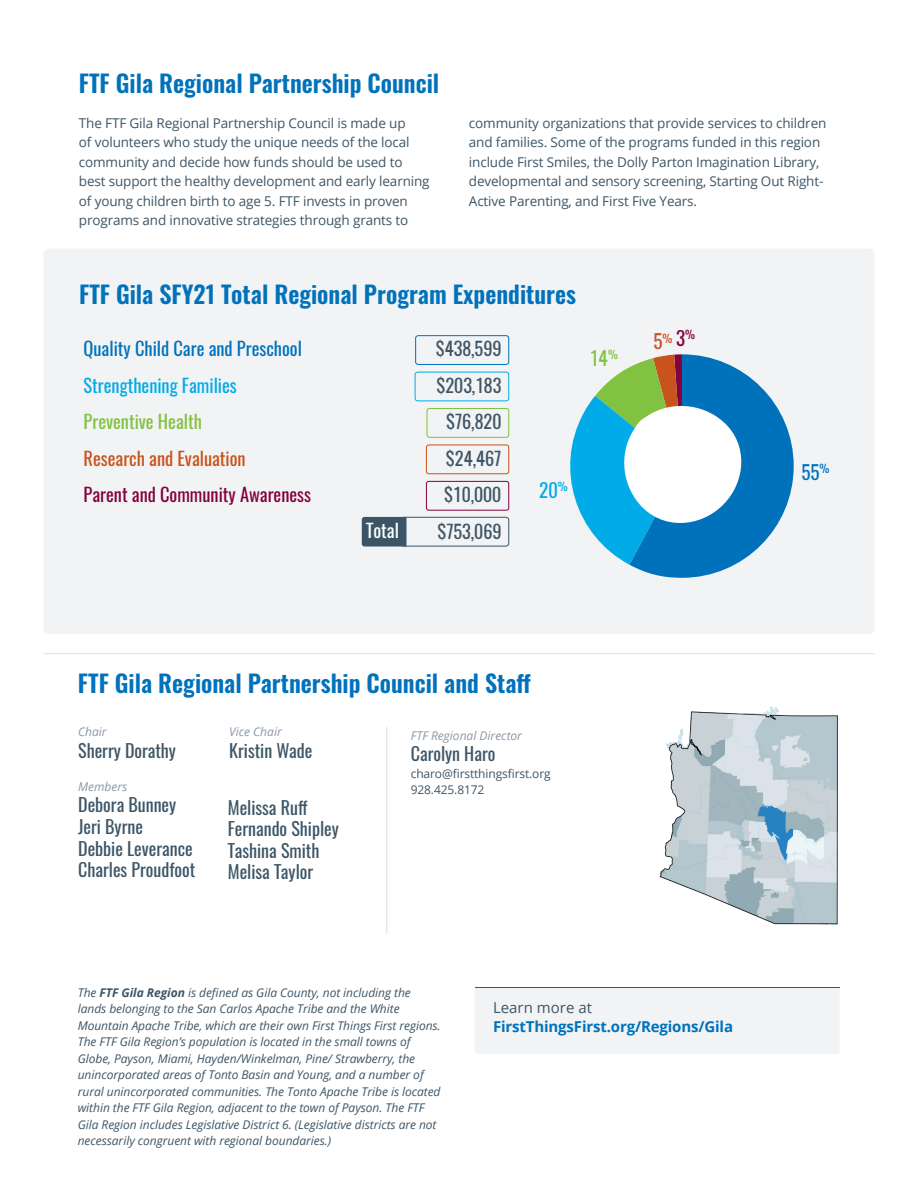
<style>
.page{position:relative;width:918px;height:1188px;background:#fff}
.page>*{position:absolute;margin:0;border:0;box-sizing:border-box;transform-origin:0 0}
.t1{font:600 24px "Oswald";color:#0072bc}
.t2{font:19.2px "Oswald";color:#00abe7}
.t3{font:19.2px "Oswald";color:#81c340}
.t4{font:19.2px "Oswald";color:#0072bc}
.t5{font:19.2px "Oswald";color:#c8531d}
.t6{font:19.2px "Oswald";color:#83013e}
.t7{font:18.45px "Oswald";color:#3d5567}
.t8{font:18.45px "Oswald";color:#0072bc}
.t9{font:18.45px "Oswald";color:#83013e}
.t10{font:18.45px "Oswald";color:#00abe7}
.t11{font:18.45px "Oswald";color:#c8531d}
.t12{font:18.45px "Oswald";color:#81c340}
.t13{font:18.45px "Oswald";color:#fff}
.t14{font:18px "Oswald";color:#3d5567}
.Article_Body_Copy{font:700 15px/19.5px "Open Sans";letter-spacing:-.01em;color:#0072bc}
.Body{font:13.5px/19.5px "Open Sans";letter-spacing:-.01em;color:#3d5567}
.Body-2{font:italic 12px/16.5px "Open Sans";letter-spacing:-.005em;color:#3d5567}
.t15{font:italic 12px "Open Sans";color:#8a98a7}
.Body-3{font:12px "Open Sans";letter-spacing:-.01em;color:#3d5567}
.s1{font-weight:700}
.s2{font-weight:400;color:#3d5567}
</style>
<div class="page">
<div style="left:43px;top:249px;width:832px;height:385px;background:#f2f3f4;border-radius:5px"></div>
<svg style="left:570px;top:354px;width:224px;height:224px"></svg>
<div style="left:415px;top:335px;width:94px;height:30px;border:1px solid #0072bc;border-radius:3px"></div>
<div style="left:427px;top:408px;width:82px;height:30px;border:1px solid #81c340;border-radius:2px"></div>
<div style="left:426px;top:481px;width:83px;height:30px;border:1px solid #83013e;border-radius:2px"></div>
<svg style="left:362px;top:517px;width:148px;height:30px"></svg>
<div style="left:415px;top:372px;width:94px;height:29px;border:1px solid #00abe7;border-radius:3px"></div>
<div style="left:426px;top:445px;width:83px;height:29px;border:1px solid #c8531d;border-radius:2px"></div>
<img style="left:659px;top:706px;width:179px;height:219px">
<hr style="left:386px;top:727px;width:1px;height:207px;background:#3b5566">
<hr style="left:43px;top:653px;width:832px;height:1px;background:#3b5566">
<div style="left:475px;top:988px;width:364px;height:66px;background:#f2f3f4"></div>
<hr style="left:475px;top:987px;width:365px;height:1px;background:#3d5567">
<h1 class="t1" style="left:79px;top:71px;width:362px">FTF Gila Regional Partnership Council</h1>
<p class="Body" style="left:79px;top:113px;width:352px">The FTF Gila Regional Partnership Council is made up<br>of volunteers who study the unique needs of the local community and decide how funds should be used to best support the healthy development and early learning of young children birth to age 5. FTF invests in proven programs and innovative strategies through grants to</p>
<p class="Body" style="left:469px;top:113px;width:359px">community organizations that provide services to children and families. Some of the programs funded in this region include First Smiles, the Dolly Parton Imagination Library, developmental and sensory screening, Starting Out Right-Active Parenting, and First Five Years.</p>
<h1 class="t1" style="left:79px;top:281px;width:498px">FTF Gila SFY21 Total Regional Program Expenditures</h1>
<p class="t8" style="left:84px;top:336px;width:220px">Quality Child Care and Preschool</p>
<p class="t7" style="left:436px;top:336px;width:67px">$438,599</p>
<p class="t10" style="left:84px;top:372px;width:155px">Strengthening Families</p>
<p class="t7" style="left:436px;top:372px;width:66px">$203,183</p>
<p class="t12" style="left:84px;top:409px;width:120px">Preventive Health</p>
<p class="t7" style="left:446px;top:409px;width:57px">$76,820</p>
<p class="t11" style="left:84px;top:445px;width:164px">Research and Evaluation</p>
<p class="t7" style="left:446px;top:445px;width:57px">$24,467</p>
<p class="t9" style="left:84px;top:482px;width:229px">Parent and Community Awareness</p>
<p class="t7" style="left:444px;top:482px;width:59px">$10,000</p>
<p class="t13" style="left:366px;top:518px;width:34px">Total</p>
<p class="t7" style="left:437px;top:519px;width:65px">$753,069</p>
<p class="t2" style="left:539px;top:477px;width:30px">20<sup>%</sup></p>
<p class="t3" style="left:590px;top:345px;width:30px">14<sup>%</sup></p>
<p class="t5" style="left:653px;top:328px;width:21px">5<sup>%</sup></p>
<p class="t6" style="left:676px;top:325px;width:21px">3<sup>%</sup></p>
<p class="t1" style="left:78px;top:671px;width:454px">FTF Gila Regional Partnership Council and Staff</p>
<p class="t15" style="left:78px;top:723px;width:30px">Chair</p>
<p class="t14" style="left:78px;top:738px;width:99px">Sherry Dorathy</p>
<p class="t15" style="left:78px;top:778px;width:51px">Members</p>
<p class="t14" style="left:78px;top:793px;width:100px">Debora Bunney</p>
<p class="t14" style="left:78px;top:814px;width:66px">Jeri Byrne</p>
<p class="t14" style="left:78px;top:836px;width:116px">Debbie Leverance</p>
<p class="t14" style="left:78px;top:857px;width:119px">Charles Proudfoot</p>
<p class="t15" style="left:229px;top:723px;width:54px">Vice Chair</p>
<p class="t14" style="left:229px;top:738px;width:85px">Kristin Wade</p>
<p class="t14" style="left:228px;top:795px;width:81px">Melissa Ruff</p>
<p class="t14" style="left:228px;top:816px;width:113px">Fernando Shipley</p>
<p class="t14" style="left:228px;top:838px;width:93px">Tashina Smith</p>
<p class="t14" style="left:228px;top:860px;width:87px">Melisa Taylor</p>
<p class="t15" style="left:411px;top:727px;width:113px">FTF Regional Director</p>
<p class="t14" style="left:411px;top:742px;width:86px">Carolyn Haro</p>
<p class="Body-3" style="left:411px;top:765px;width:142px">charo@firstthingsfirst.org</p>
<p class="Body-3" style="left:411px;top:782px;width:75px">928.425.8172</p>
<p class="Body-2" style="left:78px;top:984px;width:364px">The <span class="s1">FTF Gila Region</span> is defined as Gila County, not including the lands belonging to the San Carlos Apache Tribe and the White Mountain Apache Tribe, which are their own First Things First regions.<br>The FTF Gila Region’s population is located in the small towns of Globe, Payson, Miami, Hayden/Winkelman, Pine/ Strawberry, the unincorporated areas of Tonto Basin and Young, and a number of rural unincorporated communities. The Tonto Apache Tribe is located within the FTF Gila Region, adjacent to the town of Payson. The FTF Gila Region includes Legislative District 6. (Legislative districts are not necessarily congruent with regional boundaries.)</p>
<p class="Article_Body_Copy" style="left:493px;top:997px;width:241px"><span class="s2">Learn more at<br></span>FirstThingsFirst.org/Regions/Gila</p>
<p class="t4" style="left:801px;top:459px;width:30px">55<sup>%</sup></p>
</div>
